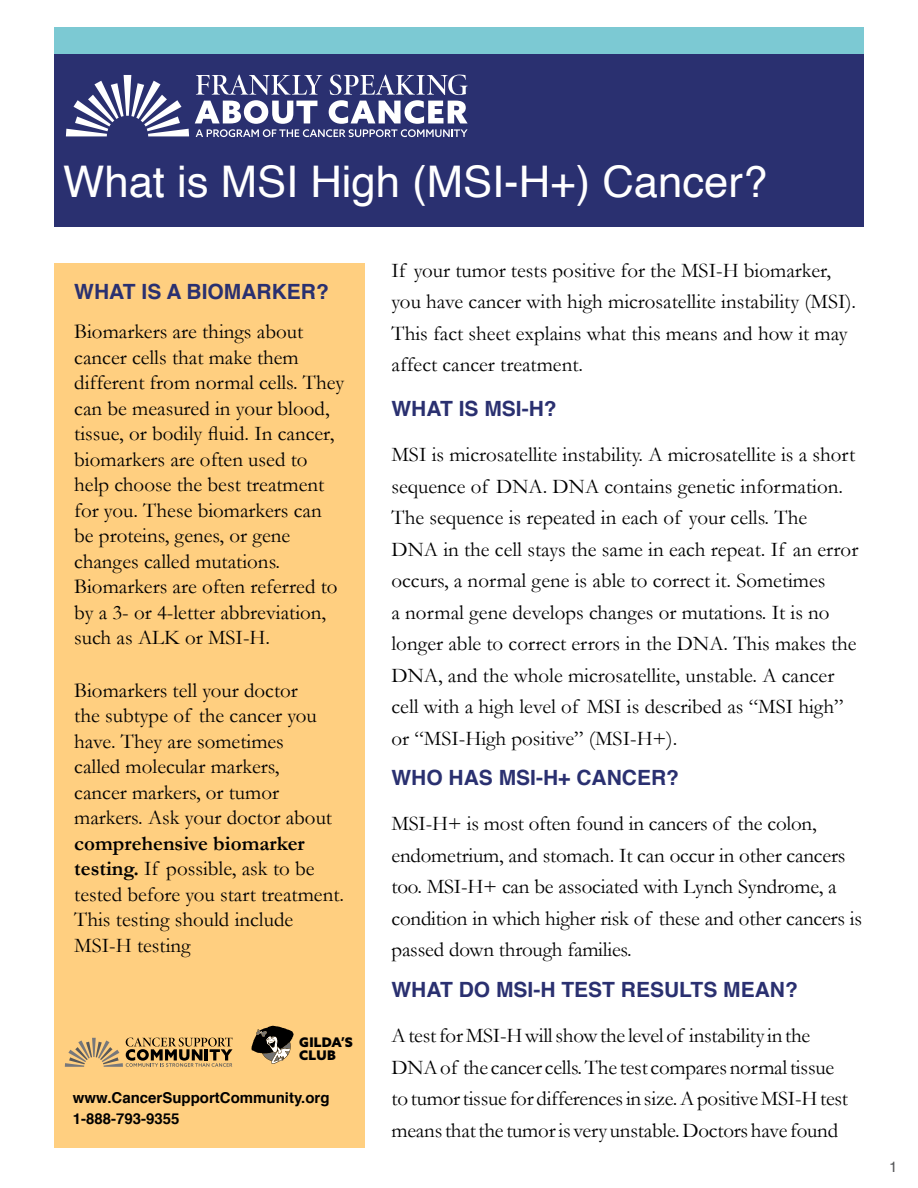
<style>
.page{position:relative;width:918px;height:1188px;background:#fff}
.page>*{position:absolute;margin:0;border:0;box-sizing:border-box;transform-origin:0 0}
.t1{font:43.65px "Helvetica";color:#fff}
.t2{font:21px/25.5px "Garamond";color:#000}
.t3{font:700 21px "Helvetica";color:#2a3070}
.t4{font:700 15px/21px "Helvetica";color:#000}
.t5{font:15px "Helvetica";color:#58595b}
.t6{font:900 13.2px/13px "Azo Sans";letter-spacing:.02em;color:#000}
.s1{font-weight:700}
</style>
<div class="page">
<div style="left:54px;top:53px;width:810px;height:174px;background:#2a3070"></div>
<div style="left:54px;top:27px;width:810px;height:26px;background:#7cc9d3"></div>
<svg style="left:66px;top:75px;width:123px;height:61px"></svg>
<svg style="left:195px;top:75px;width:273px;height:62px"></svg>
<div style="left:54px;top:263px;width:310px;height:885px;background:#ffcf80"></div>
<svg style="left:65px;top:1038px;width:168px;height:29px"></svg>
<svg style="left:251px;top:1026px;width:43px;height:38px"></svg>
<h1 class="t1" style="left:63px;top:148px;width:706px">What is MSI High (MSI-H+) Cancer?</h1>
<p class="t3" style="left:74px;top:275px;width:256px">WHAT IS A BIOMARKER?</p>
<p class="t2" style="left:74px;top:319px;width:272px">Biomarkers are things about cancer cells that make them different from normal cells. They can be measured in your blood, tissue, or bodily fluid. In cancer, biomarkers are often used to help choose the best treatment for you. These biomarkers can be proteins, genes, or gene changes called mutations.<br>Biomarkers are often referred to by a 3- or 4-letter abbreviation, such as ALK or MSI-H.</p>
<p class="t2" style="left:74px;top:677px;width:259px">Biomarkers tell your doctor<br>the subtype of the cancer you have. They are sometimes called molecular markers, cancer markers, or tumor markers. Ask your doctor about</p>
<p class="t2" style="left:74px;top:830px;width:271px"><span class="s1">comprehensive biomarker testing.</span> If possible, ask to be tested before you start treatment.<br>This testing should include<br>MSI-H testing</p>
<p class="t6" style="left:299px;top:1036px;width:55px">GILDA’S<br>CLUB</p>
<p class="t4" style="left:73px;top:1088px;width:258px">www.CancerSupportCommunity.org<br>1-888-793-9355</p>
<p class="t2" style="left:392px;top:254px;width:466px;line-height:31.5px">If your tumor tests positive for the MSI-H biomarker, you have cancer with high microsatellite instability (MSI).<br>This fact sheet explains what this means and how it may affect cancer treatment.</p>
<p class="t3" style="left:392px;top:392px;width:167px">WHAT IS MSI-H?</p>
<p class="t2" style="left:392px;top:439px;width:468px;line-height:31.5px">MSI is microsatellite instability. A microsatellite is a short sequence of DNA. DNA contains genetic information.<br>The sequence is repeated in each of your cells. The DNA in the cell stays the same in each repeat. If an error occurs, a normal gene is able to correct it. Sometimes<br>a normal gene develops changes or mutations. It is no longer able to correct errors in the DNA. This makes the DNA, and the whole microsatellite, unstable. A cancer cell with a high level of MSI is described as “MSI high” or “MSI-High positive” (MSI-H+).</p>
<p class="t3" style="left:392px;top:761px;width:289px">WHO HAS MSI-H+ CANCER?</p>
<p class="t2" style="left:392px;top:808px;width:472px;line-height:31.5px">MSI-H+ is most often found in cancers of the colon, endometrium, and stomach. It can occur in other cancers too. MSI-H+ can be associated with Lynch Syndrome, a condition in which higher risk of these and other cancers is passed down through families.</p>
<p class="t3" style="left:392px;top:973px;width:408px">WHAT DO MSI-H TEST RESULTS MEAN?</p>
<p class="t2" style="left:392px;top:1019px;width:458px;line-height:31.5px">A test for MSI-H will show the level of instability in the DNA of the cancer cells. The test compares normal tissue to tumor tissue for differences in size. A positive MSI-H test means that the tumor is very unstable. Doctors have found</p>
<p class="t5" style="left:889px;top:1155px;width:10px">1</p>
</div>
